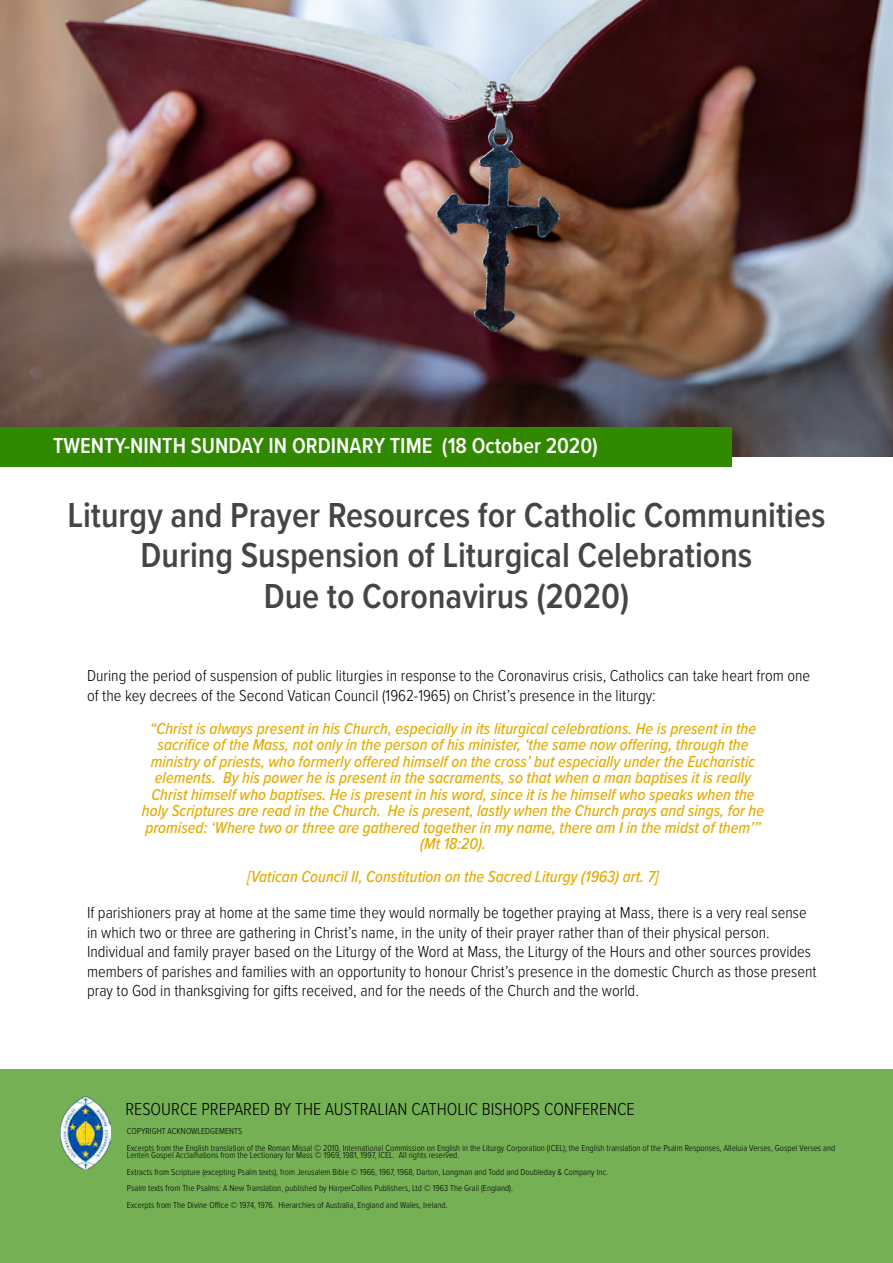
<style>
.page{position:relative;width:893px;height:1263px;background:#fff}
.page>*{position:absolute;margin:0;border:0;box-sizing:border-box;transform-origin:0 0}
.t1{font:600 36px/40.5px "Proxima Nova Cond";color:#454545;text-align:center}
.t2{font:600 22.5px "Proxima Nova Cond";color:#fff}
.t3{font:300 18px "Proxima Nova Cond";color:#000}
.t4{font:300 16.5px/19.5px "Proxima Nova Cond";color:#000}
.t5{font:italic 500 16.5px/16.5px "Proxima Nova Cond";color:#e6ab00;text-align:center}
.t6{font:300 9px/16.5px "Proxima Nova Cond";color:#000}
</style>
<div class="page">
<div style="left:0;top:1069px;width:893px;height:194px;background:#75b054"></div>
<img style="left:0;top:0;width:893px;height:456px">
<img style="left:60px;top:1096px;width:50px;height:74px">
<div style="left:0;top:427px;width:731px;height:39px;background:#318900"></div>
<h2 class="t2" style="left:53px;top:429px;width:546px">TWENTY-NINTH SUNDAY IN ORDINARY TIME (18 October 2020)</h2>
<h1 class="t1" style="left:67px;top:493px;width:760px">Liturgy and Prayer Resources for Catholic Communities<br>During Suspension of Liturgical Celebrations<br>Due to Coronavirus (2020)</h1>
<p class="t4" style="left:87px;top:665px;width:725px">During the period of suspension of public liturgies in response to the Coronavirus crisis, Catholics can take heart from one of the key decrees of the Second Vatican Council (1962-1965) on Christ’s presence in the liturgy:</p>
<p class="t5" style="left:142px;top:719px;width:624px">“Christ is always present in his Church, especially in its liturgical celebrations. He is present in the sacrifice of the Mass, not only in the person of his minister, ‘the same now offering, through the ministry of priests, who formerly offered himself on the cross’ but especially under the Eucharistic elements. By his power he is present in the sacraments, so that when a man baptises it is really Christ himself who baptises. He is present in his word, since it is he himself who speaks when the holy Scriptures are read in the Church. He is present, lastly when the Church prays and sings, for he promised: ‘Where two or three are gathered together in my name, there am I in the midst of them’” (Mt 18:20).</p>
<p class="t5" style="left:248px;top:868px;width:412px">[Vatican Council II, Constitution on the Sacred Liturgy (1963) art. 7]</p>
<p class="t4" style="left:87px;top:902px;width:731px">If parishioners pray at home at the same time they would normally be together praying at Mass, there is a very real sense in which two or three are gathering in Christ’s name, in the unity of their prayer rather than of their physical person.<br>Individual and family prayer based on the Liturgy of the Word at Mass, the Liturgy of the Hours and other sources provides members of parishes and families with an opportunity to honour Christ’s presence in the domestic Church as those present pray to God in thanksgiving for gifts received, and for the needs of the Church and the world.</p>
<p class="t3" style="left:125px;top:1095px;width:511px">RESOURCE PREPARED BY THE AUSTRALIAN CATHOLIC BISHOPS CONFERENCE</p>
<p class="t6" style="left:127px;top:1122px;width:710px">COPYRIGHT ACKNOWLEDGEMENTS<br>Excerpts from the English translation of the Roman Missal © 2010, International Commission on English in the Liturgy Corporation (ICEL); the English translation of the Psalm Responses, Alleluia Verses, Gospel Verses and</p>
<p class="t6" style="left:127px;top:1146px;width:483px">Lenten Gospel Acclamations from the Lectionary for Mass © 1969, 1981, 1997, ICEL. All rights reserved.<br>Extracts from Scripture (excepting Psalm texts), from Jerusalem Bible © 1966, 1967, 1968, Darton, Longman and Todd and Doubleday &amp; Company Inc.<br>Psalm texts from The Psalms: A New Translation, published by HarperCollins Publishers, Ltd © 1963 The Grail (England).<br>Excerpts from The Divine Office © 1974, 1976. Hierarchies of Australia, England and Wales, Ireland.</p>
</div>
